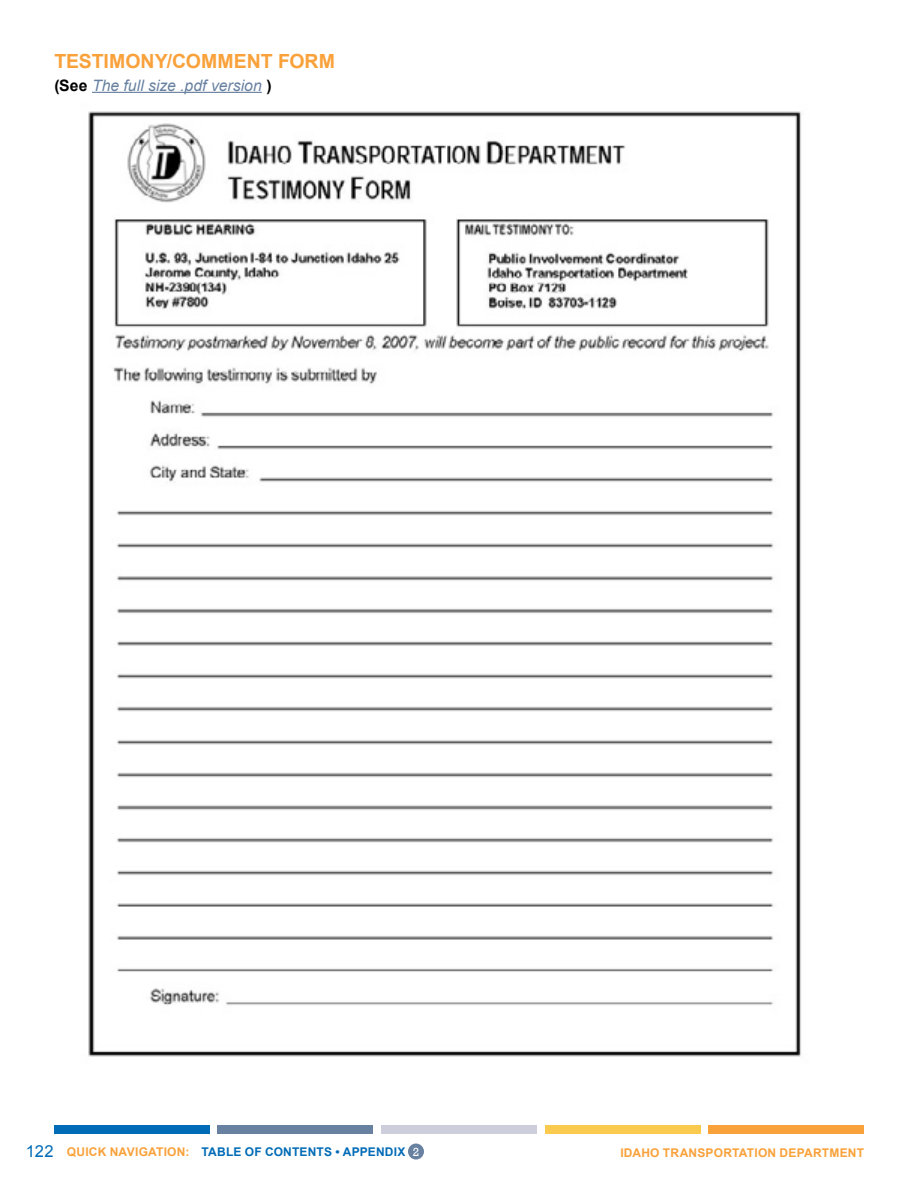
<style>
.page{position:relative;width:918px;height:1188px;background:#fff}
.page>*{position:absolute;margin:0;border:0;box-sizing:border-box;transform-origin:0 0}
.t1{font:700 19.5px "Arial";color:#f9a13a}
.t2{font:16.5px "Arial";color:#006bb6}
.t3{font:italic 15.75px "Arial";letter-spacing:.005em;color:#6881a1}
.t4{font:700 12px "Arial";letter-spacing:.015em;color:#f9a13a}
.t5{font:700 12px "Arial";color:#006bb6}
.t6{font:12px "Rockwell";color:#fff}
.s1{font-weight:700;font-style:normal;color:#000}
.s2{color:#f9a13a}
</style>
<div class="page">
<div style="left:54px;top:1126px;width:155px;height:8px;background:#006bb6"></div>
<div style="left:218px;top:1126px;width:155px;height:8px;background:#6881a1"></div>
<div style="left:381px;top:1126px;width:156px;height:8px;background:#cdcedc"></div>
<div style="left:709px;top:1126px;width:155px;height:8px;background:#f9a13a"></div>
<div style="left:545px;top:1126px;width:155px;height:8px;background:#f9ca4d"></div>
<img style="left:88px;top:111px;width:713px;height:946px">
<hr style="left:92px;top:92px;width:170px;height:1px;background:#6881a1">
<div style="left:408px;top:1144px;width:16px;height:16px;background:#6881a1;border-radius:50%"></div>
<h1 class="t1" style="left:54px;top:48px;width:26px">TESTIMONY</h1>
<h1 class="t1" style="left:167px;top:48px;width:35px">/COMMENT</h1>
<h1 class="t1" style="left:278px;top:48px;width:27px">FORM</h1>
<h3 class="t3" style="left:54px;top:75px;width:219px"><span class="s1">(SEE</span> The full size .pdf version <span class="s1">)</span></h3>
<h2 class="t2" style="left:26px;top:1140px;width:29px">122</h2>
<p class="t4" style="left:620px;top:1145px;width:245px">IDAHO TRANSPORTATION DEPARTMENT</p>
<p class="t4" style="left:67px;top:1144px;width:18px">QUICK</p>
<p class="t4" style="left:110px;top:1144px;width:9px">NAVIGATION</p>
<p class="t5" style="left:186px;top:1144px;width:32px"><span class="s2">:</span> TABLE</p>
<p class="t5" style="left:245px;top:1144px;width:39px">OF CONTENTS</p>
<p class="t5" style="left:335px;top:1144px;width:25px">• APPENDIX</p>
<p class="t6" style="left:413px;top:1145px;width:8px">2</p>
</div>
